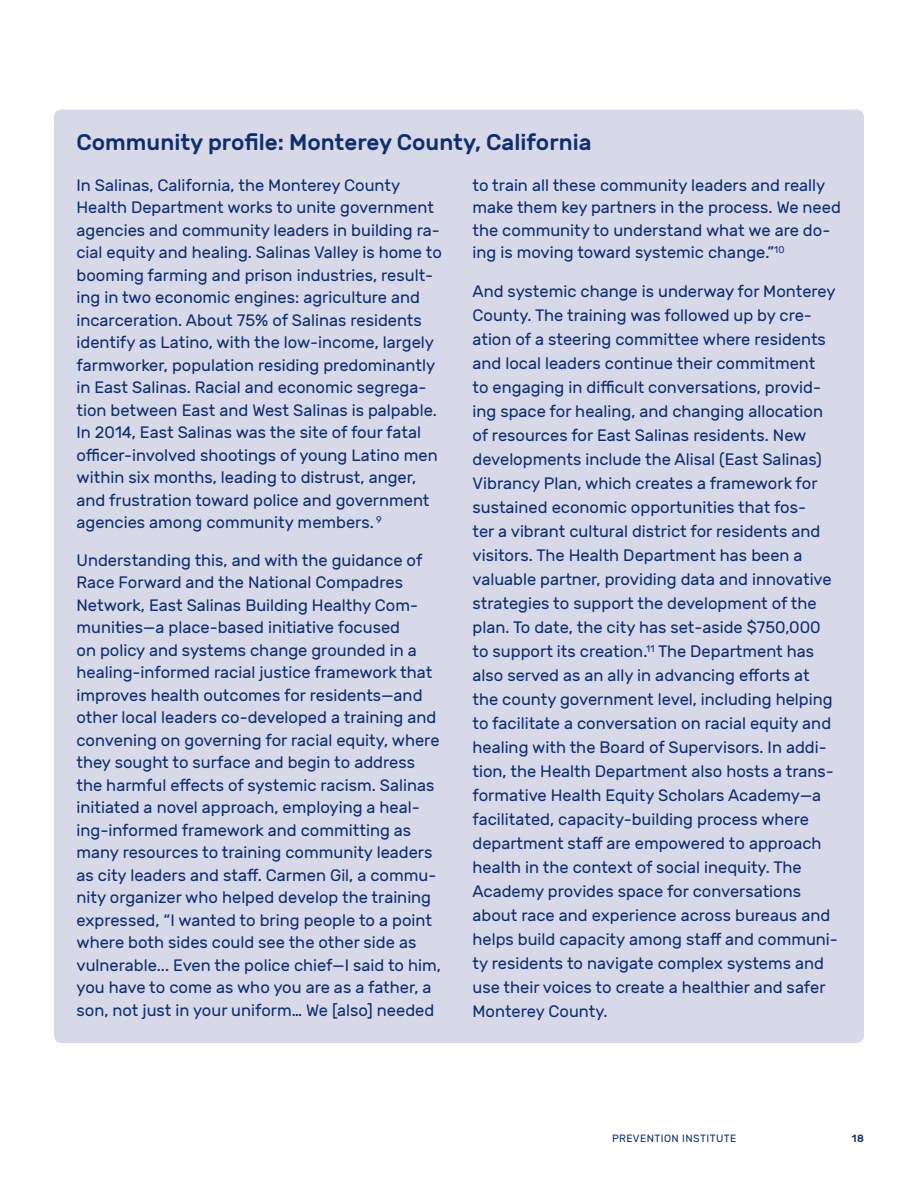
<style>
.page{position:relative;width:918px;height:1188px;background:#fff}
.page>*{position:absolute;margin:0;border:0;box-sizing:border-box;transform-origin:0 0}
.t1{font:500 22.5px "Rubik";color:#0e2e6f}
.t2{font:16.5px/22.5px "Rubik";color:#0e2e6f}
.t3{font:10.5px "Rubik";letter-spacing:.04em;color:#0e2e6f}
.t4{font:500 10.5px "Rubik";color:#0e2e6f}
</style>
<div class="page">
<div style="left:54px;top:110px;width:810px;height:933px;background:#d7d9e8;border-radius:8px"></div>
<h1 class="t1" style="left:76px;top:130px;width:517px">Community profile: Monterey County, California</h1>
<p class="t2" style="left:76px;top:174px;width:367px">In Salinas, California, the Monterey County Health Department works to unite government agencies and community leaders in building ra&shy;cial equity and healing. Salinas Valley is home to booming farming and prison industries, result&shy;ing in two economic engines: agriculture and incarceration. About 75% of Salinas residents identify as Latino, with the low-income, largely farmworker, population residing predominantly in East Salinas. Racial and economic segrega&shy;tion between East and West Salinas is palpable.<br>In 2014, East Salinas was the site of four fatal officer-involved shootings of young Latino men within six months, leading to distrust, anger, and frustration toward police and government agencies among community members. <sup>9</sup></p>
<p class="t2" style="left:76px;top:549px;width:366px">Understanding this, and with the guidance of Race Forward and the National Compadres Network, East Salinas Building Healthy Com&shy;munities—a place-based initiative focused<br>on policy and systems change grounded in a healing-informed racial justice framework that improves health outcomes for residents—and other local leaders co-developed a training and convening on governing for racial equity, where they sought to surface and begin to address the harmful effects of systemic racism. Salinas initiated a novel approach, employing a heal&shy;ing-informed framework and committing as many resources to training community leaders as city leaders and staff. Carmen Gil, a commu&shy;nity organizer who helped develop the training expressed, “I wanted to bring people to a point where both sides could see the other side as vulnerable... Even the police chief—I said to him, you have to come as who you are as a father, a son, not just in your uniform… We [also] needed</p>
<p class="t2" style="left:472px;top:174px;width:370px">to train all these community leaders and really make them key partners in the process. We need the community to understand what we are do&shy;ing is moving toward systemic change.”<sup>10</sup></p>
<p class="t2" style="left:472px;top:280px;width:367px;line-height:24px">And systemic change is underway for Monterey County. The training was followed up by cre&shy;ation of a steering committee where residents and local leaders continue their commitment<br>to engaging in difficult conversations, provid&shy;ing space for healing, and changing allocation of resources for East Salinas residents. New developments include the Alisal (East Salinas)<br>Vibrancy Plan, which creates a framework for sustained economic opportunities that fos-<br>ter a vibrant cultural district for residents and visitors. The Health Department has been a valuable partner, providing data and innovative strategies to support the development of the plan. To date, the city has set-aside $750,000 to support its creation.<sup>11</sup> The Department has also served as an ally in advancing efforts at the county government level, including helping to facilitate a conversation on racial equity and healing with the Board of Supervisors. In addi&shy;tion, the Health Department also hosts a trans&shy;formative Health Equity Scholars Academy—a facilitated, capacity-building process where department staff are empowered to approach health in the context of social inequity. The Academy provides space for conversations about race and experience across bureaus and helps build capacity among staff and communi&shy;ty residents to navigate complex systems and use their voices to create a healthier and safer Monterey County.</p>
<p class="t3" style="left:612px;top:1132px;width:126px">PREVENTION INSTITUTE</p>
<p class="t4" style="left:852px;top:1132px;width:14px">18</p>
</div>
